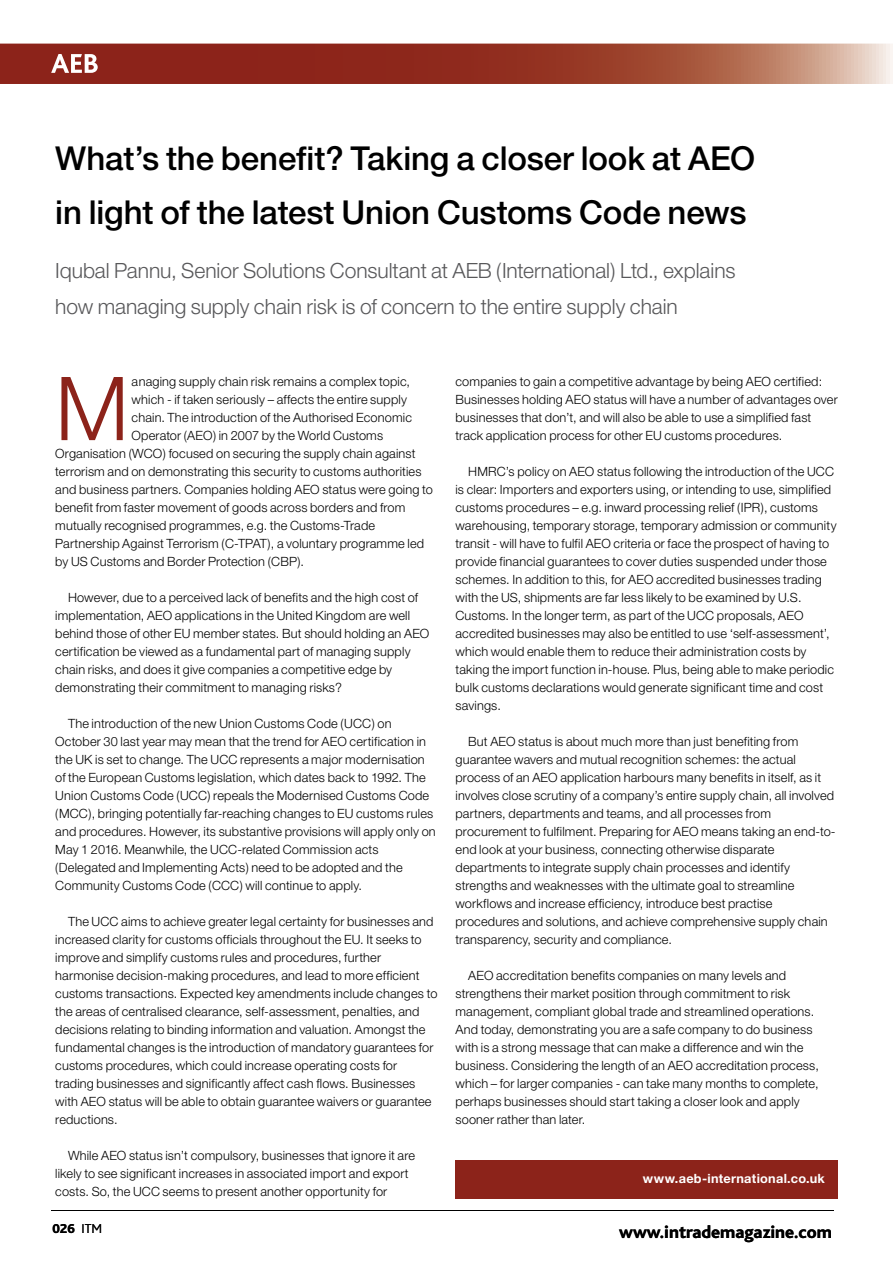
<style>
.page{position:relative;width:893px;height:1263px;background:#fff}
.page>*{position:absolute;margin:0;border:0;box-sizing:border-box;transform-origin:0 0}
.t1{font:300 88.35px "Helvetica Neue";color:#8c231a}
.t2{font:500 33px/54px "Helvetica Neue";letter-spacing:-.005em;color:#000}
.t3{font:800 28.5px "Bliss";color:#fff}
.t4{font:300 21px/36px "Helvetica Neue";letter-spacing:-.005em;color:#58585a}
.t5{font:800 18px "Bliss";color:#000}
.t6{font:800 13.5px "Bliss";color:#000}
.t7{font:300 12.75px/18px "Helvetica Neue";letter-spacing:.01em;color:#000}
.t8{font:700 12.75px "Helvetica Neue";letter-spacing:.02em;color:#fff}
.s1{font-weight:300}
</style>
<div class="page">
<hr style="left:51px;top:1210px;width:782px;height:1px;background:#000">
<svg style="left:0;top:44px;width:893px;height:40px;background:#9d4435"></svg>
<div style="left:51px;top:54px;width:47px;height:19px;background:#8c231a"></div>
<div style="left:455px;top:1160px;width:383px;height:39px;background:#8c231a"></div>
<h3 class="t3" style="left:51px;top:49px;width:49px">AEB</h3>
<h2 class="t2" style="left:55px;top:131px;width:702px">What’s the benefit? Taking a closer look at AEO in light of the latest Union Customs Code news</h2>
<h3 class="t4" style="left:55px;top:252px;width:682px">Iqubal Pannu, Senior Solutions Consultant at AEB (International) Ltd., explains how managing supply chain risk is of concern to the entire supply chain</h3>
<h1 class="t1" style="left:55px;top:355px;width:75px">M</h1>
<p class="t7" style="left:132px;top:372px;width:280px">anaging supply chain risk remains a complex topic,</p>
<p class="t7" style="left:132px;top:390px;width:277px">which - if taken seriously – affects the entire supply</p>
<p class="t7" style="left:132px;top:408px;width:282px">chain. The introduction of the Authorised Economic</p>
<p class="t7" style="left:132px;top:426px;width:253px">Operator (AEO) in 2007 by the World Customs</p>
<p class="t7" style="left:55px;top:444px;width:362px">Organisation (WCO) focused on securing the supply chain against</p>
<p class="t7" style="left:55px;top:462px;width:368px">terrorism and on demonstrating this security to customs authorities</p>
<p class="t7" style="left:55px;top:480px;width:379px">and business partners. Companies holding AEO status were going to</p>
<p class="t7" style="left:55px;top:498px;width:352px">benefit from faster movement of goods across borders and from</p>
<p class="t7" style="left:55px;top:516px;width:321px">mutually recognised programmes, e.g. the Customs-Trade</p>
<p class="t7" style="left:55px;top:534px;width:370px">Partnership Against Terrorism (C-TPAT), a voluntary programme led</p>
<p class="t7" style="left:55px;top:552px;width:250px">by US Customs and Border Protection (CBP).</p>
<p class="t7" style="left:55px;top:588px;width:376px;text-indent:13px">However, due to a perceived lack of benefits and the high cost of implementation, AEO applications in the United Kingdom are well behind those of other EU member states. But should holding an AEO certification be viewed as a fundamental part of managing supply chain risks, and does it give companies a competitive edge by demonstrating their commitment to managing risks?</p>
<p class="t7" style="left:55px;top:714px;width:382px;text-indent:13px">The introduction of the new Union Customs Code (UCC) on October 30 last year may mean that the trend for AEO certification in the UK is set to change. The UCC represents a major modernisation of the European Customs legislation, which dates back to 1992. The Union Customs Code (UCC) repeals the Modernised Customs Code (MCC), bringing potentially far-reaching changes to EU customs rules and procedures. However, its substantive provisions will apply only on May 1 2016. Meanwhile, the UCC-related Commission acts (Delegated and Implementing Acts) need to be adopted and the Community Customs Code (CCC) will continue to apply.</p>
<p class="t7" style="left:55px;top:912px;width:384px;text-indent:13px">The UCC aims to achieve greater legal certainty for businesses and increased clarity for customs officials throughout the EU. It seeks to improve and simplify customs rules and procedures, further harmonise decision-making procedures, and lead to more efficient customs transactions. Expected key amendments include changes to the areas of centralised clearance, self-assessment, penalties, and decisions relating to binding information and valuation. Amongst the fundamental changes is the introduction of mandatory guarantees for customs procedures, which could increase operating costs for trading businesses and significantly affect cash flows. Businesses with AEO status will be able to obtain guarantee waivers or guarantee reductions.</p>
<p class="t7" style="left:55px;top:1146px;width:361px;text-indent:13px">While AEO status isn’t compulsory, businesses that ignore it are likely to see significant increases in associated import and export costs. So, the UCC seems to present another opportunity for</p>
<p class="t7" style="left:455px;top:372px;width:384px">companies to gain a competitive advantage by being AEO certified:<br>Businesses holding AEO status will have a number of advantages over businesses that don’t, and will also be able to use a simplified fast track application process for other EU customs procedures.</p>
<p class="t7" style="left:455px;top:462px;width:383px;text-indent:13px">HMRC’s policy on AEO status following the introduction of the UCC is clear: Importers and exporters using, or intending to use, simplified customs procedures – e.g. inward processing relief (IPR), customs warehousing, temporary storage, temporary admission or community transit - will have to fulfil AEO criteria or face the prospect of having to provide financial guarantees to cover duties suspended under those schemes. In addition to this, for AEO accredited businesses trading with the US, shipments are far less likely to be examined by U.S.<br>Customs. In the longer term, as part of the UCC proposals, AEO accredited businesses may also be entitled to use ‘self-assessment’, which would enable them to reduce their administration costs by taking the import function in-house. Plus, being able to make periodic bulk customs declarations would generate significant time and cost savings.</p>
<p class="t7" style="left:455px;top:732px;width:382px;text-indent:13px">But AEO status is about much more than just benefiting from guarantee wavers and mutual recognition schemes: the actual process of an AEO application harbours many benefits in itself, as it involves close scrutiny of a company’s entire supply chain, all involved partners, departments and teams, and all processes from procurement to fulfilment. Preparing for AEO means taking an end-to&shy;end look at your business, connecting otherwise disparate departments to integrate supply chain processes and identify strengths and weaknesses with the ultimate goal to streamline workflows and increase efficiency, introduce best practise procedures and solutions, and achieve comprehensive supply chain transparency, security and compliance.</p>
<p class="t7" style="left:455px;top:967px;width:365px;text-indent:13px">AEO accreditation benefits companies on many levels and strengthens their market position through commitment to risk management, compliant global trade and streamlined operations.<br>And today, demonstrating you are a safe company to do business with is a strong message that can make a difference and win the business. Considering the length of an AEO accreditation process, which – for larger companies - can take many months to complete, perhaps businesses should start taking a closer look and apply sooner rather than later.</p>
<p class="t8" style="left:643px;top:1170px;width:184px">www.aeb-international.co.uk</p>
<p class="t6" style="left:53px;top:1221px;width:51px">026 <span class="s1">ITM</span></p>
<h3 class="t5" style="left:619px;top:1222px;width:214px">www.intrademagazine.com</h3>
</div>
